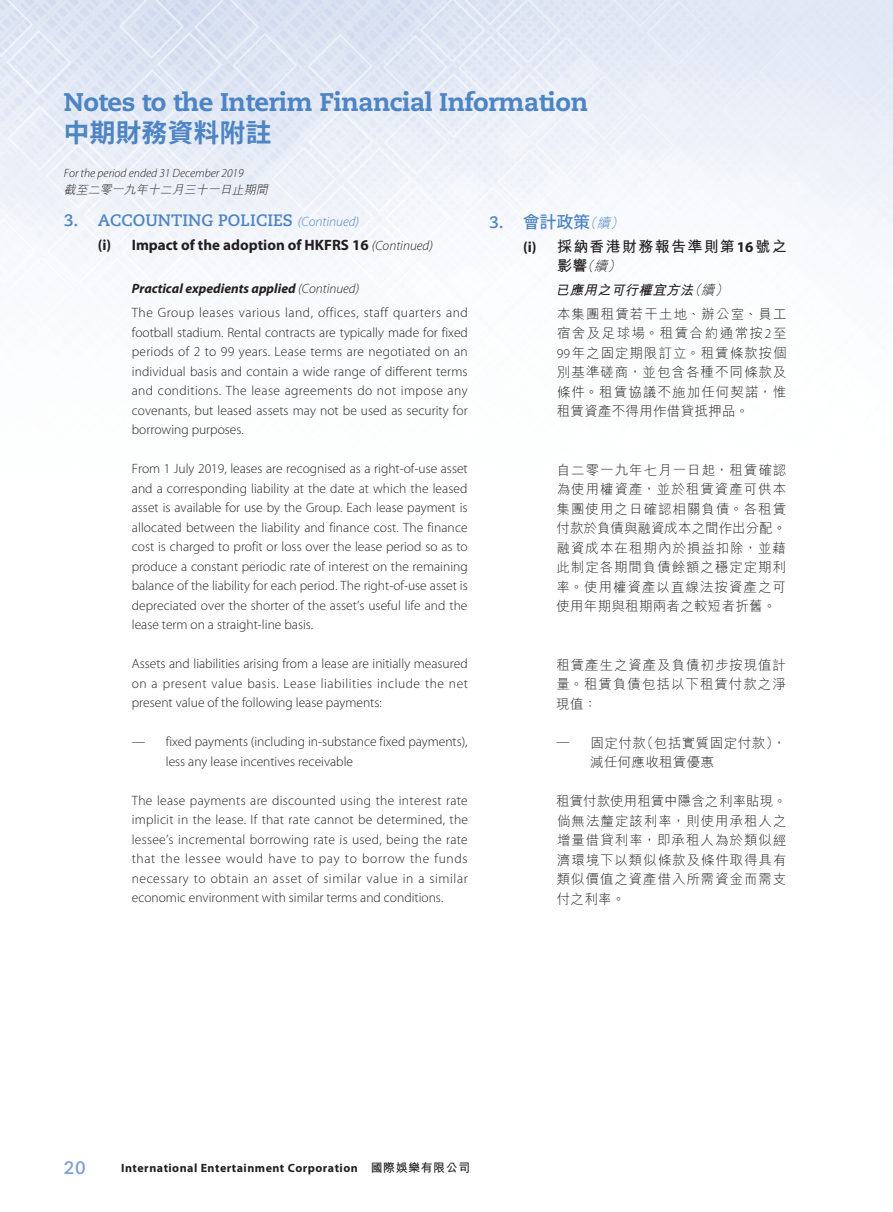
<style>
.page{position:relative;width:893px;height:1212px;background:#fff}
.page>*{position:absolute;margin:0;border:0;box-sizing:border-box;transform-origin:0 0}
.t1{font:800 25.5px "Caecilia LT Std";letter-spacing:-.02em;color:#4d84c4}
.t2{font:700 25.5px "Koz Go Pr 6 N";letter-spacing:.02em;color:#4d84c4}
.t3{font:700 18px "Caecilia LT Std";color:#7fa0d3}
.t4{font:700 16.5px "Caecilia LT Std";color:#4d84c4}
.t5{font:500 16.5px "Koz Go Pr 6 N";color:#4d84c4}
.t6{font:700 15px "Myriad Pro";color:#231f20}
.t7{font:700 15px "M Hei HK";letter-spacing:.085em;color:#231f20}
.t8{font:300 13.5px/19.5px "Myriad Pro";color:#231f20;text-align:justify}
.t9{font:300 13.5px/19.5px "M Hei HK";letter-spacing:.065em;color:#231f20;text-align:justify}
.t10{font:300 13.5px/23.7px "Myriad Pro";letter-spacing:.04em;color:#231f20}
.t11{font:300 13.5px/19.5px "M Hei HK";letter-spacing:.035em;color:#231f20}
.t12{font:700 12px "Myriad Pro";letter-spacing:.04em;color:#231f20}
.t13{font:italic 300 12px "Myriad Pro";color:#231f20}
.t14{font:italic 300 12px "M Hei HK";color:#231f20}
.s1{font-family:"Myriad Pro";font-weight:300;font-style:italic;font-size:13.5px}
.s2{font-weight:300;font-style:italic;font-size:13.5px}
.s3{font-weight:700;font-style:italic}
.s4{font-style:italic}
.s5{font-family:"Caecilia LT Std";font-weight:700}
.s6{font-family:"M Hei HK";font-weight:300;font-style:italic;font-size:13.5px}
.s7{font-family:"Myriad Pro"}
.s8{font-weight:700;font-size:15px}
.s9{font-family:"M Hei HK"}
</style>
<div class="page">
<img style="left:0;top:0;width:893px;height:295px">
<h1 class="t1" style="left:64px;top:86px;width:526px">Notes to the Interim Financial Information</h1>
<h1 class="t2" style="left:64px;top:118px;width:209px">中期財務資料附註</h1>
<p class="t13" style="left:64px;top:165px;width:181px">For the period ended 31 December 2019</p>
<p class="t14" style="left:64px;top:183px;width:208px">截至二零一九年十二月三十一日止期間</p>
<p class="t4" style="left:64px;top:211px;width:297px">3. ACCOUNTING POLICIES <span class="s1">(Continued)</span></p>
<p class="t6" style="left:98px;top:235px;width:337px">(i) Impact of the adoption of HKFRS 16 <span class="s2">(Continued)</span></p>
<p class="t10" style="left:132px;top:277px;width:337px"><span class="s3">Practical expedients applied</span> <span class="s4">(Continued)<br></span>The Group leases various land, offices, staff quarters and</p>
<p class="t8" style="left:132px;top:322px;width:338px">football stadium. Rental contracts are typically made for fixed periods of 2 to 99 years. Lease terms are negotiated on an individual basis and contain a wide range of different terms and conditions. The lease agreements do not impose any covenants, but leased assets may not be used as security for borrowing purposes.</p>
<p class="t8" style="left:132px;top:459px;width:337px">From 1 July 2019, leases are recognised as a right-of-use asset and a corresponding liability at the date at which the leased asset is available for use by the Group. Each lease payment is allocated between the liability and finance cost. The finance cost is charged to profit or loss over the lease period so as to produce a constant periodic rate of interest on the remaining balance of the liability for each period. The right-of-use asset is depreciated over the shorter of the asset’s useful life and the lease term on a straight-line basis.</p>
<p class="t8" style="left:132px;top:654px;width:338px">Assets and liabilities arising from a lease are initially measured on a present value basis. Lease liabilities include the net present value of the following lease payments:</p>
<p class="t8" style="left:166px;top:732px;width:303px;text-indent:-34px">— fixed payments (including in-substance fixed payments), less any lease incentives receivable</p>
<p class="t8" style="left:132px;top:790px;width:338px">The lease payments are discounted using the interest rate implicit in the lease. If that rate cannot be determined, the lessee’s incremental borrowing rate is used, being the rate that the lessee would have to pay to borrow the funds necessary to obtain an asset of similar value in a similar economic environment with similar terms and conditions.</p>
<p class="t5" style="left:489px;top:212px;width:139px"><span class="s5">3.</span> 會計政策<span class="s6">（續）</span></p>
<p class="t7" style="left:523px;top:235px;width:265px"><span class="s7">(i)</span> 採納香港財務報告準則第<span class="s7">16</span>號之</p>
<p class="t9" style="left:556px;top:254px;width:232px;line-height:23.7px;text-align:left"><span class="s8">影響</span><span class="s4">（續）<br></span><span class="s3">已應用之可行權宜方法</span><span class="s4">（續）<br></span>本集團租賃若干土地、辦公室、員工</p>
<p class="t9" style="left:557px;top:323px;width:231px">宿舍及足球場。租賃合約通常按<span class="s7">2</span>至<span class="s7">99</span>年之固定期限訂立。租賃條款按個別基準磋商，並包含各種不同條款及條件。租賃協議不施加任何契諾，惟租賃資產不得用作借貸抵押品。</p>
<p class="t9" style="left:556px;top:460px;width:231px">自二零一九年七月一日起，租賃確認為使用權資產，並於租賃資產可供本集團使用之日確認相關負債。各租賃付款於負債與融資成本之間作出分配。融資成本在租期內於損益扣除，並藉此制定各期間負債餘額之穩定定期利率。使用權資產以直線法按資產之可使用年期與租期兩者之較短者折舊。</p>
<p class="t9" style="left:556px;top:655px;width:231px">租賃產生之資產及負債初步按現值計量。租賃負債包括以下租賃付款之淨現值：</p>
<p class="t11" style="left:590px;top:733px;width:197px;text-indent:-34px"><sup>—</sup> 固定付款（包括實質固定付款），減任何應收租賃優惠</p>
<p class="t9" style="left:556px;top:791px;width:232px">租賃付款使用租賃中隱含之利率貼現。倘無法釐定該利率，則使用承租人之增量借貸利率，即承租人為於類似經濟環境下以類似條款及條件取得具有類似價值之資產借入所需資金而需支付之利率。</p>
<h2 class="t3" style="left:64px;top:1157px;width:24px">20</h2>
<p class="t12" style="left:121px;top:1160px;width:350px">International Entertainment Corporation <span class="s9">國際娛樂有限公司</span></p>
</div>
